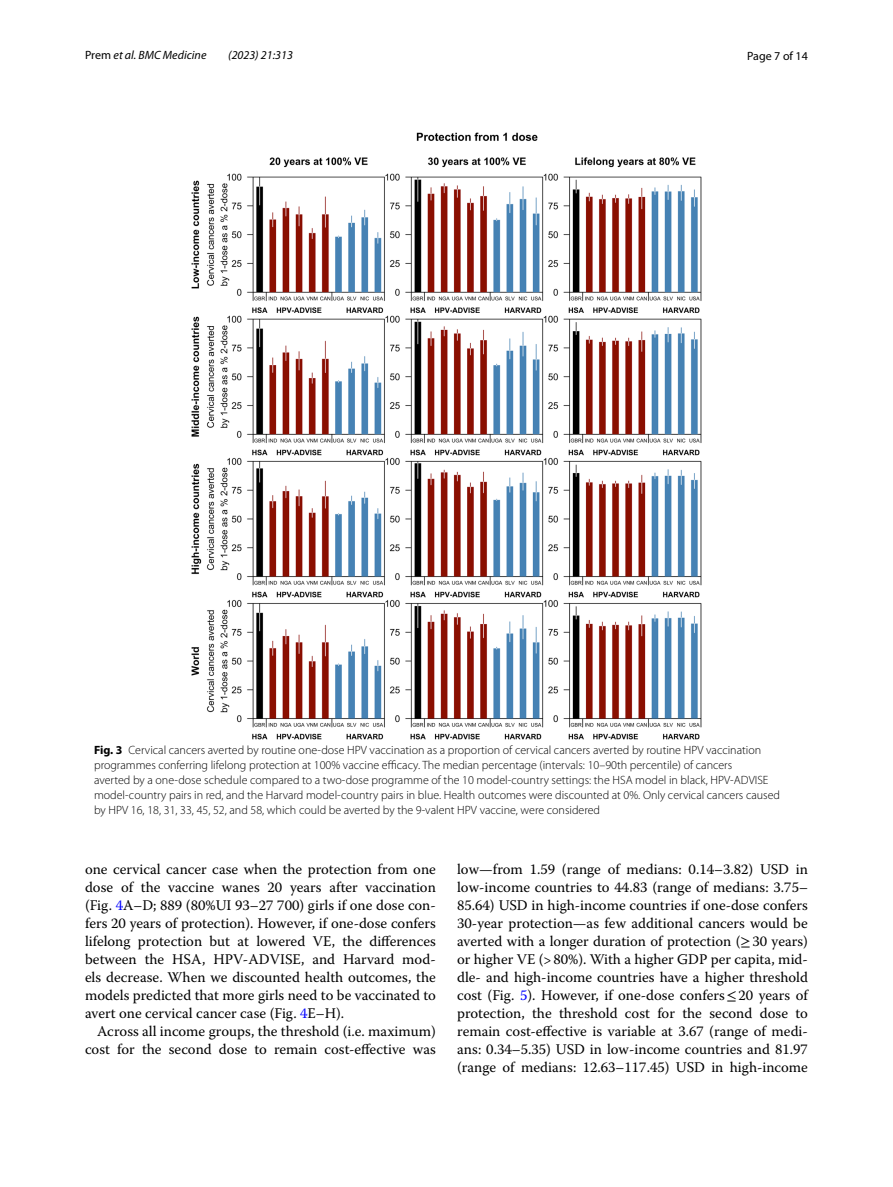
<style>
.page{position:relative;width:893px;height:1187px;background:#fff}
.page>*{position:absolute;margin:0;border:0;box-sizing:border-box;transform-origin:0 0}
.t1{font:14.7px/18px "Warnock Pro";color:#000;text-align:justify}
.t2{font:300 12px/15px "Myriad Pro";color:#000}
.t3{font:italic 12px "Myriad Pro";color:#000}
.t4{font:12px "Myriad Pro";color:#000}
.s1{font-style:normal}
.s2{font-weight:700}
.s3{color:#00f}
.s4{font-family:"STIX"}
</style>
<div class="page">
<img style="left:191px;top:133px;width:511px;height:606px">
<p class="t3" style="left:85px;top:48px;width:123px"><span class="s1">Prem</span> et al. BMC Medicine</p>
<p class="t3" style="left:228px;top:48px;width:66px">(2023) 21:313</p>
<p class="t4" style="left:747px;top:48px;width:62px">Page 7 of 14</p>
<p class="t2" style="left:94px;top:742px;width:687px"><span class="s2">Fig. 3</span> Cervical cancers averted by routine one-dose HPV vaccination as a proportion of cervical cancers averted by routine HPV vaccination programmes conferring lifelong protection at 100% vaccine efficacy. The median percentage (intervals: 10–90th percentile) of cancers<br>averted by a one-dose schedule compared to a two-dose programme of the 10 model-country settings: the HSA model in black, HPV-ADVISE model-country pairs in red, and the Harvard model-country pairs in blue. Health outcomes were discounted at 0%. Only cervical cancers caused by HPV 16, 18, 31, 33, 45, 52, and 58, which could be averted by the 9-valent HPV vaccine, were considered</p>
<p class="t1" style="left:85px;top:860px;width:352px">one cervical cancer case when the protection from one dose of the vaccine wanes 20 years after vaccination (Fig. <span class="s3">4</span>A–D; 889 (80%UI 93–27 700) girls if one dose con&shy;fers 20 years of protection). However, if one-dose confers lifelong protection but at lowered VE, the differences between the HSA, HPV-ADVISE, and Harvard mod&shy;els decrease. When we discounted health outcomes, the models predicted that more girls need to be vaccinated to avert one cervical cancer case (Fig. <span class="s3">4</span>E–H).</p>
<p class="t1" style="left:85px;top:1022px;width:352px;text-align:right">Across all income groups, the threshold (i.e. maximum) cost for the second dose to remain cost-effective was</p>
<p class="t1" style="left:457px;top:860px;width:352px">low—from 1.59 (range of medians: 0.14–3.82) USD in low-income countries to 44.83 (range of medians: 3.75– 85.64) USD in high-income countries if one-dose confers 30-year protection—as few additional cancers would be averted with a longer duration of protection (<span class="s4">≥</span>30 years) or higher VE (&gt;80%). With a higher GDP per capita, mid&shy;dle- and high-income countries have a higher threshold cost (Fig. <span class="s3">5</span>). However, if one-dose confers<span class="s4">≤</span>20 years of protection, the threshold cost for the second dose to remain cost-effective is variable at 3.67 (range of medi&shy;ans: 0.34–5.35) USD in low-income countries and 81.97 (range of medians: 12.63–117.45) USD in high-income</p>
</div>
